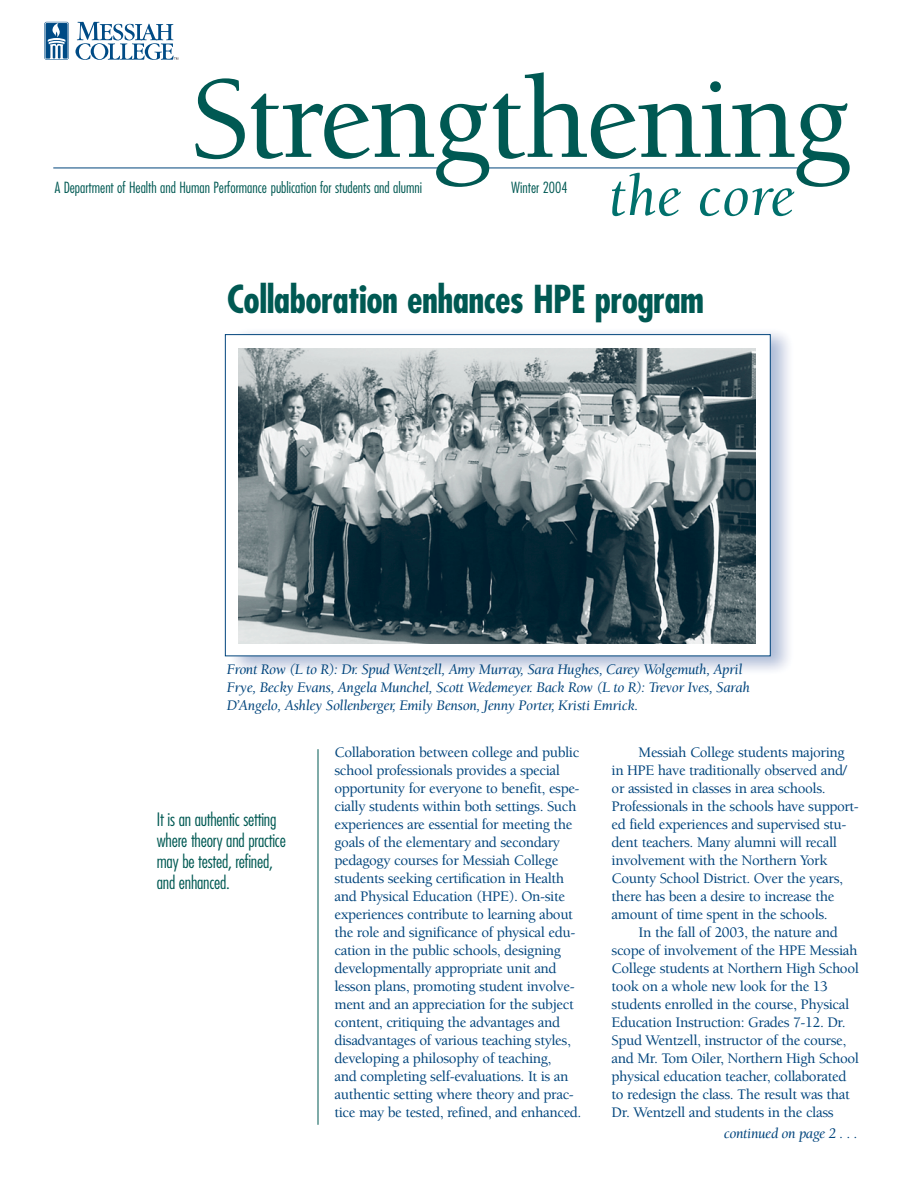
<style>
.page{position:relative;width:918px;height:1188px;background:#fff}
.page>*{position:absolute;margin:0;border:0;box-sizing:border-box;transform-origin:0 0}
.t1{font:500 120px "Berkeley";letter-spacing:-.025em;color:#005953}
.t2{font:italic 60px "Berkeley";color:#00706c}
.t3{font:700 condensed 37.5px "Futura";letter-spacing:-.015em;color:#005953}
.t4{font:300 condensed 18px/21px "Futura";letter-spacing:-.015em;color:#005953}
.t5{font:500 15px/18px "Berkeley";letter-spacing:-.025em;color:#00447c}
.t6{font:italic 15px/18px "Berkeley";letter-spacing:-.025em;color:#00447c}
.t7{font:300 condensed 15px "Futura";color:#005953}
</style>
<div class="page">
<img style="left:239px;top:348px;width:516px;height:296px">
<hr style="left:318px;top:749px;width:1px;height:376px;background:#005953">
<hr style="left:487px;top:168px;width:317px;height:1px;background:#00447c">
<hr style="left:53px;top:168px;width:390px;height:1px;background:#00447c">
<svg style="left:44px;top:22px;width:25px;height:38px"></svg>
<svg style="left:75px;top:22px;width:103px;height:38px"></svg>
<h1 class="t1" style="left:191px;top:72px;width:661px">Strengthening</h1>
<h2 class="t2" style="left:609px;top:173px;width:187px">the core</h2>
<p class="t7" style="left:55px;top:181px;width:369px">A Department of Health and Human Performance publication for students and alumni</p>
<p class="t7" style="left:511px;top:181px;width:58px">Winter 2004</p>
<h3 class="t3" style="left:227px;top:283px;width:479px">Collaboration enhances HPE program</h3>
<p class="t6" style="left:227px;top:662px;width:525px">Front Row (L to R): Dr. Spud Wentzell, Amy Murray, Sara Hughes, Carey Wolgemuth, April<br>Frye, Becky Evans, Angela Munchel, Scott Wedemeyer. Back Row (L to R): Trevor Ives, Sarah<br>D’Angelo, Ashley Sollenberger, Emily Benson, Jenny Porter, Kristi Emrick.</p>
<p class="t4" style="left:157px;top:810px;width:131px">It is an authentic setting where theory and practice may be tested, refined, and enhanced.</p>
<p class="t5" style="left:334px;top:745px;width:249px">Collaboration between college and public school professionals provides a special opportunity for everyone to benefit, espe&shy;cially students within both settings. Such experiences are essential for meeting the goals of the elementary and secondary pedagogy courses for Messiah College students seeking certification in Health and Physical Education (HPE). On-site experiences contribute to learning about the role and significance of physical edu&shy;cation in the public schools, designing developmentally appropriate unit and lesson plans, promoting student involve&shy;ment and an appreciation for the subject content, critiquing the advantages and disadvantages of various teaching styles, developing a philosophy of teaching,<br>and completing self-evaluations. It is an authentic setting where theory and prac&shy;tice may be tested, refined, and enhanced.</p>
<p class="t5" style="left:612px;top:745px;width:249px;text-indent:27px">Messiah College students majoring in HPE have traditionally observed and/ or assisted in classes in area schools.<br>Professionals in the schools have support&shy;ed field experiences and supervised stu&shy;dent teachers. Many alumni will recall involvement with the Northern York County School District. Over the years, there has been a desire to increase the amount of time spent in the schools.</p>
<p class="t5" style="left:612px;top:925px;width:249px;text-indent:27px">In the fall of 2003, the nature and scope of involvement of the HPE Messiah College students at Northern High School took on a whole new look for the 13 students enrolled in the course, Physical Education Instruction: Grades 7-12. Dr.<br>Spud Wentzell, instructor of the course, and Mr. Tom Oiler, Northern High School physical education teacher, collaborated to redesign the class. The result was that Dr. Wentzell and students in the class</p>
<p class="t6" style="left:724px;top:1126px;width:135px">continued on page 2 . . .</p>
</div>
